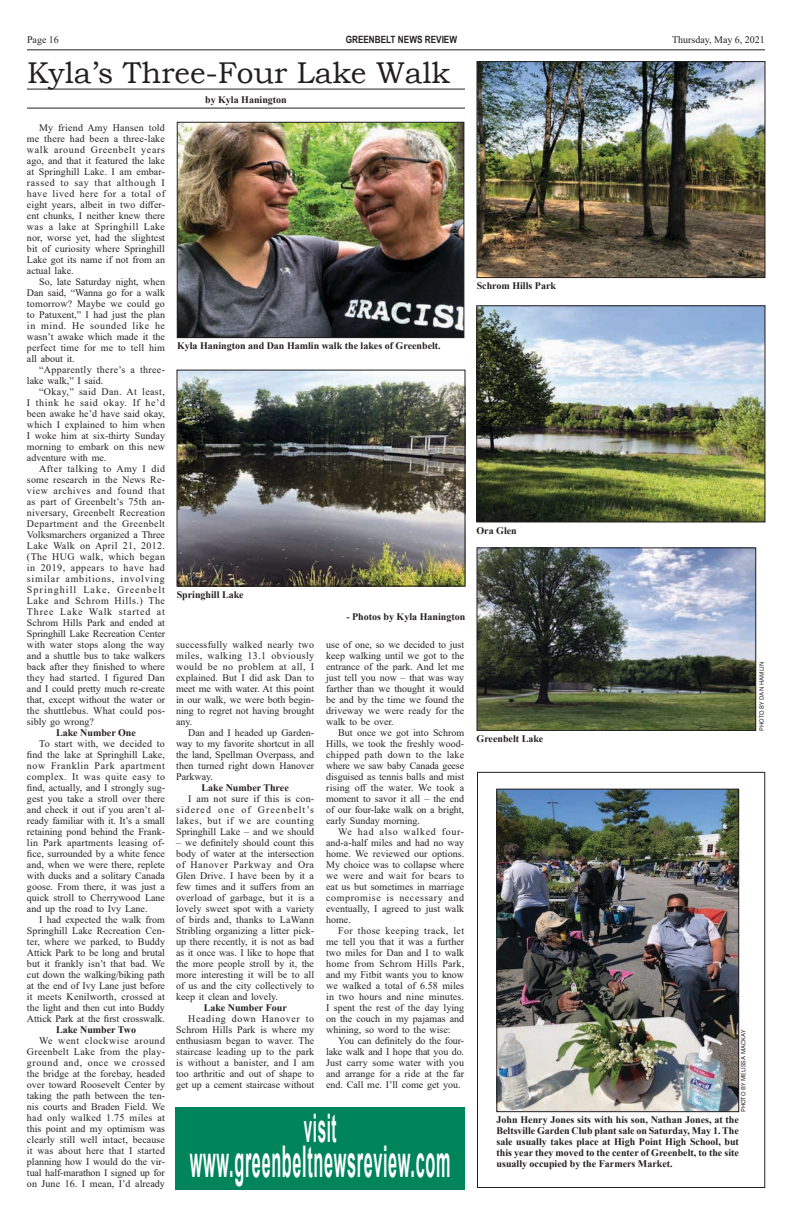
<style>
.page{position:relative;width:792px;height:1224px;background:#fff}
.page>*{position:absolute;margin:0;border:0;box-sizing:border-box;transform-origin:0 0}
.t1{font:700 43.7px "Arial";letter-spacing:.04em;color:#fff;scale:.37 1}
.t2{font:700 39.4px "Arial";letter-spacing:.04em;color:#fff;scale:.39 1}
.t3{font:30px "Bookman Old Style";color:#231f20}
.t4{font:10px/11px "Times New Roman";color:#231f20;text-align:justify}
.t5{font:700 10px/11px "Times New Roman";color:#231f20;text-align:justify}
.t6{font:10px/11px "Times New Roman";letter-spacing:.03em;color:#231f20}
.t7{font:700 10px "Arial Narrow";color:#231f20}
.t8{font:6px "Adelle Sans";color:#231f20}
</style>
<div class="page">
<hr style="left:27px;top:49px;width:738px;height:1px;background:#231f20">
<div style="left:176px;top:1107px;width:289px;height:82px;background:#00855a"></div>
<hr style="left:27px;top:89px;width:438px;height:1px;background:#231f20">
<hr style="left:27px;top:108px;width:438px;height:1px;background:#231f20">
<img style="left:179px;top:124px;width:283px;height:212px">
<div style="left:177px;top:122px;width:287px;height:216px;border:1px solid #231f20"></div>
<img style="left:179px;top:372px;width:284px;height:212px">
<div style="left:177px;top:370px;width:288px;height:216px;border:1px solid #231f20"></div>
<img style="left:479px;top:63px;width:284px;height:213px">
<div style="left:477px;top:61px;width:288px;height:217px;border:1px solid #231f20"></div>
<img style="left:478px;top:308px;width:285px;height:212px">
<div style="left:476px;top:306px;width:289px;height:216px;border:1px solid #231f20"></div>
<img style="left:479px;top:550px;width:275px;height:179px">
<div style="left:477px;top:548px;width:279px;height:183px;border:1px solid #231f20"></div>
<img style="left:499px;top:791px;width:238px;height:319px">
<div style="left:497px;top:789px;width:242px;height:323px;border:1px solid #231f20"></div>
<div style="left:477px;top:772px;width:288px;height:416px;border:1px solid #231f20"></div>
<p class="t4" style="left:27px;top:34px;width:33px">Page 16</p>
<p class="t7" style="left:346px;top:32px;width:113px">GREENBELT NEWS REVIEW</p>
<p class="t4" style="left:672px;top:34px;width:94px">Thursday, May 6, 2021</p>
<h3 class="t3" style="left:27px;top:53px;width:424px">Kyla’s Three-Four Lake Walk</h3>
<p class="t5" style="left:205px;top:94px;width:83px">by Kyla Hanington</p>
<p class="t4" style="left:27px;top:122px;width:140px;text-indent:12px">My friend Amy Hansen told me there had been a three-lake walk around Greenbelt years ago, and that it featured the lake at Springhill Lake. I am embar&shy;rassed to say that although I have lived here for a total of eight years, albeit in two differ&shy;ent chunks, I neither knew there was a lake at Springhill Lake nor, worse yet, had the slightest bit of curiosity where Springhill Lake got its name if not from an actual lake.</p>
<p class="t4" style="left:27px;top:276px;width:140px;text-indent:12px">So, late Saturday night, when Dan said, “Wanna go for a walk tomorrow? Maybe we could go to Patuxent,” I had just the plan in mind. He sounded like he wasn’t awake which made it the perfect time for me to tell him all about it.</p>
<p class="t6" style="left:27px;top:364px;width:140px;text-indent:12px">“Apparently there’s a three&shy;lake walk,” I said.</p>
<p class="t4" style="left:27px;top:386px;width:140px;text-indent:12px">“Okay,” said Dan. At least, I think he said okay. If he’d been awake he’d have said okay, which I explained to him when I woke him at six-thirty Sunday morning to embark on this new adventure with me.</p>
<p class="t4" style="left:27px;top:463px;width:140px;text-indent:12px">After talking to Amy I did some research in the News Re&shy;view archives and found that as part of Greenbelt’s 75th an&shy;niversary, Greenbelt Recreation Department and the Greenbelt Volksmarchers organized a Three Lake Walk on April 21, 2012. (The HUG walk, which began in 2019, appears to have had similar ambitions, involving Springhill Lake, Greenbelt Lake and Schrom Hills.) The Three Lake Walk started at Schrom Hills Park and ended at Springhill Lake Recreation Center with water stops along the way and a shuttle bus to take walkers back after they finished to where they had started. I figured Dan and I could pretty much re-create that, except without the water or the shuttlebus. What could pos&shy;sibly go wrong?</p>
<p class="t5" style="left:56px;top:727px;width:81px">Lake Number One</p>
<p class="t4" style="left:27px;top:738px;width:140px;text-indent:12px">To start with, we decided to find the lake at Springhill Lake, now Franklin Park apartment complex. It was quite easy to find, actually, and I strongly sug&shy;gest you take a stroll over there and check it out if you aren’t al&shy;ready familiar with it. It’s a small retaining pond behind the Frank&shy;lin Park apartments leasing of&shy;fice, surrounded by a white fence and, when we were there, replete with ducks and a solitary Canada goose. From there, it was just a quick stroll to Cherrywood Lane and up the road to Ivy Lane.</p>
<p class="t4" style="left:27px;top:914px;width:140px;text-indent:12px">I had expected the walk from Springhill Lake Recreation Cen&shy;ter, where we parked, to Buddy Attick Park to be long and brutal but it frankly isn’t that bad. We cut down the walking/biking path at the end of Ivy Lane just before it meets Kenilworth, crossed at the light and then cut into Buddy Attick Park at the first crosswalk.</p>
<p class="t5" style="left:56px;top:1024px;width:82px">Lake Number Two</p>
<p class="t4" style="left:27px;top:1035px;width:140px;text-indent:12px">We went clockwise around Greenbelt Lake from the play&shy;ground and, once we crossed the bridge at the forebay, headed over toward Roosevelt Center by taking the path between the ten&shy;nis courts and Braden Field. We had only walked 1.75 miles at this point and my optimism was clearly still well intact, because it was about here that I started planning how I would do the vir&shy;tual half-marathon I signed up for on June 16. I mean, I’d already</p>
<p class="t5" style="left:177px;top:340px;width:265px">Kyla Hanington and Dan Hamlin walk the lakes of Greenbelt.</p>
<p class="t5" style="left:177px;top:588px;width:68px">Springhill Lake</p>
<p class="t4" style="left:176px;top:639px;width:140px">successfully walked nearly two miles, walking 13.1 obviously would be no problem at all, I explained. But I did ask Dan to meet me with water. At this point in our walk, we were both begin&shy;ning to regret not having brought any.</p>
<p class="t4" style="left:176px;top:727px;width:140px;text-indent:12px">Dan and I headed up Garden&shy;way to my favorite shortcut in all the land, Spellman Overpass, and then turned right down Hanover Parkway.</p>
<p class="t5" style="left:202px;top:782px;width:89px">Lake Number Three</p>
<p class="t4" style="left:176px;top:793px;width:140px;text-indent:12px">I am not sure if this is con&shy;sidered one of Greenbelt’s lakes, but if we are counting Springhill Lake – and we should</p>
<p class="t4" style="left:176px;top:837px;width:140px">– we definitely should count this body of water at the intersection of Hanover Parkway and Ora Glen Drive. I have been by it a few times and it suffers from an overload of garbage, but it is a lovely sweet spot with a variety of birds and, thanks to LaWann Stribling organizing a litter pick&shy;up there recently, it is not as bad as it once was. I like to hope that the more people stroll by it, the more interesting it will be to all of us and the city collectively to keep it clean and lovely.</p>
<p class="t5" style="left:204px;top:1002px;width:85px">Lake Number Four</p>
<p class="t4" style="left:176px;top:1013px;width:140px;text-indent:12px">Heading down Hanover to Schrom Hills Park is where my enthusiasm began to waver. The staircase leading up to the park is without a banister, and I am too arthritic and out of shape to get up a cement staircase without</p>
<p class="t5" style="left:346px;top:610px;width:120px">- Photos by Kyla Hanington</p>
<p class="t4" style="left:326px;top:639px;width:140px">use of one, so we decided to just keep walking until we got to the entrance of the park. And let me just tell you now – that was way farther than we thought it would be and by the time we found the driveway we were ready for the walk to be over.</p>
<p class="t4" style="left:326px;top:727px;width:140px;text-indent:12px">But once we got into Schrom Hills, we took the freshly wood&shy;chipped path down to the lake where we saw baby Canada geese disguised as tennis balls and mist rising off the water. We took a moment to savor it all – the end of our four-lake walk on a bright, early Sunday morning.</p>
<p class="t4" style="left:326px;top:826px;width:140px;text-indent:12px">We had also walked four&shy;and-a-half miles and had no way home. We reviewed our options.<br>My choice was to collapse where we were and wait for bears to eat us but sometimes in marriage compromise is necessary and eventually, I agreed to just walk home.</p>
<p class="t4" style="left:326px;top:925px;width:140px;text-indent:12px">For those keeping track, let me tell you that it was a further two miles for Dan and I to walk home from Schrom Hills Park, and my Fitbit wants you to know we walked a total of 6.58 miles in two hours and nine minutes.<br>I spent the rest of the day lying on the couch in my pajamas and whining, so word to the wise:</p>
<p class="t4" style="left:326px;top:1035px;width:140px;text-indent:12px">You can definitely do the four&shy;lake walk and I hope that you do.<br>Just carry some water with you and arrange for a ride at the far end. Call me. I’ll come get you.</p>
<h2 class="t2" style="left:304px;top:1100px;width:86px">visit</h2>
<h1 class="t1" style="left:190px;top:1130px;width:706px">www.greenbeltnewsreview.com</h1>
<p class="t5" style="left:477px;top:280px;width:81px">Schrom Hills Park</p>
<p class="t5" style="left:476px;top:524px;width:42px">Ora Glen</p>
<p class="t5" style="left:477px;top:733px;width:68px">Greenbelt Lake</p>
<p class="t8" style="left:739px;top:1112px;width:84px;rotate:-90deg">PHOTO BY MELISSA MACKAY</p>
<p class="t5" style="left:497px;top:1114px;width:244px">John Henry Jones sits with his son, Nathan Jones, at the Beltsville Garden Club plant sale on Saturday, May 1. The sale usually takes place at High Point High School, but this year they moved to the center of Greenbelt, to the site usually occupied by the Farmers Market.</p>
<p class="t8" style="left:757px;top:731px;width:70px;rotate:-90deg">PHOTO BY DAN HAMLIN</p>
</div>
